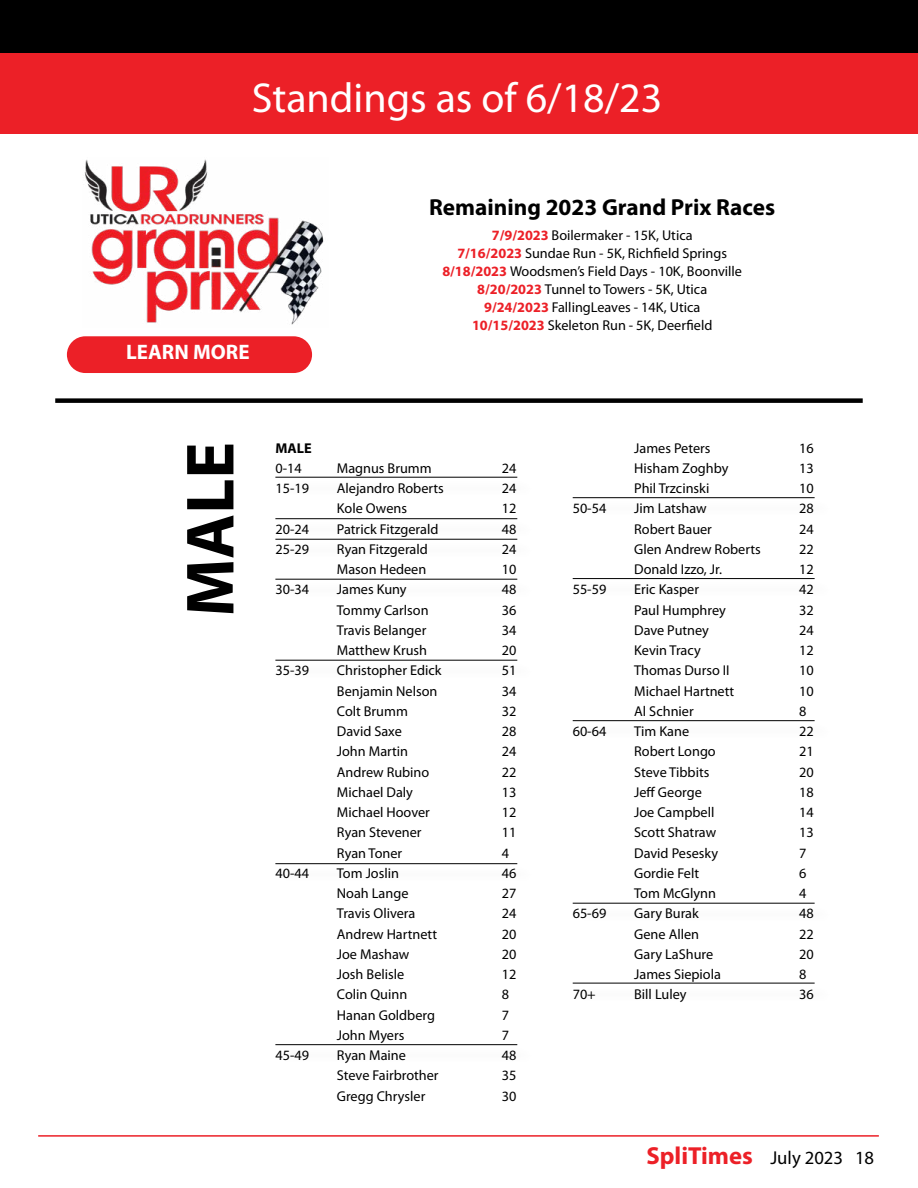
<style>
.page{position:relative;width:918px;height:1188px;background:#fff}
.page>*{position:absolute;margin:0;border:0;box-sizing:border-box;transform-origin:0 0}
.t1{font:700 68.7px "Myriad Pro";color:#000}
.t2{font:42px "Myriad Pro";color:#fff}
.t3{font:700 23.25px "Myriad Pro";color:#000}
.t4{font:700 21px "Myriad Pro";color:#fff}
.t5{font:18.75px "Myriad Pro";color:#000}
.t6{font:14.25px/18px "Myriad Pro";color:#000;text-align:center}
.t7{font:700 14.25px "Myriad Pro";color:#000}
.s1{font-weight:700;color:#ec2027}
.s2{font-weight:700;font-size:24.75px;color:#ec2027}
</style>
<div class="page">
<hr style="left:38px;top:1135px;width:841px;height:2px;background:#ec2027">
<div style="left:0;top:28px;width:918px;height:106px;background:#ec2027"></div>
<div style="left:0;top:0;width:918px;height:52px;background:#000"></div>
<div style="left:55px;top:398px;width:808px;height:5px;background:#000"></div>
<img style="left:84px;top:159px;width:240px;height:166px">
<div style="left:67px;top:336px;width:245px;height:37px;background:#ec2027;border-radius:18px"></div>
<hr style="left:275px;top:477px;width:242px;height:1px;background:#000">
<hr style="left:275px;top:518px;width:242px;height:1px;background:#000">
<hr style="left:275px;top:539px;width:242px;height:1px;background:#000">
<hr style="left:275px;top:579px;width:242px;height:1px;background:#000">
<hr style="left:275px;top:660px;width:242px;height:1px;background:#000">
<hr style="left:275px;top:863px;width:242px;height:1px;background:#000">
<hr style="left:275px;top:1044px;width:242px;height:1px;background:#000">
<hr style="left:573px;top:983px;width:242px;height:1px;background:#000">
<hr style="left:573px;top:903px;width:242px;height:1px;background:#000">
<hr style="left:573px;top:720px;width:242px;height:1px;background:#000">
<hr style="left:573px;top:578px;width:242px;height:1px;background:#000">
<hr style="left:573px;top:497px;width:242px;height:1px;background:#000">
<h2 class="t2" style="left:252px;top:72px;width:412px">Standings as of 6/18/23</h2>
<h3 class="t3" style="left:429px;top:192px;width:348px">Remaining 2023 Grand Prix Races</h3>
<h3 class="t4" style="left:126px;top:338px;width:125px">LEARN MORE</h3>
<p class="t6" style="left:442px;top:226px;width:301px"><span class="s1">7/9/2023</span> Boilermaker - 15K, Utica<br><span class="s1">7/16/2023</span> Sundae Run - 5K, Richfield Springs <span class="s1">8/18/2023</span> Woodsmen’s Field Days - 10K, Boonville <span class="s1">8/20/2023</span> Tunnel to Towers - 5K, Utica<br><span class="s1">9/24/2023</span> FallingLeaves - 14K, Utica<br><span class="s1">10/15/2023</span> Skeleton Run - 5K, Deerfield</p>
<h1 class="t1" style="left:166px;top:617px;width:176px;rotate:-90deg">MALE</h1>
<p class="t7" style="left:275px;top:439px;width:38px">MALE</p>
<p class="t6" style="left:275px;top:459px;width:28px">0-14</p>
<p class="t6" style="left:337px;top:459px;width:96px">Magnus Brumm</p>
<p class="t6" style="left:502px;top:459px;width:16px">24</p>
<p class="t6" style="left:275px;top:479px;width:35px">15-19</p>
<p class="t6" style="left:337px;top:479px;width:108px">Alejandro Roberts</p>
<p class="t6" style="left:502px;top:479px;width:16px">24</p>
<p class="t6" style="left:337px;top:499px;width:72px">Kole Owens</p>
<p class="t6" style="left:502px;top:499px;width:16px">12</p>
<p class="t6" style="left:275px;top:520px;width:35px">20-24</p>
<p class="t6" style="left:337px;top:520px;width:103px">Patrick Fitzgerald</p>
<p class="t6" style="left:502px;top:520px;width:16px">48</p>
<p class="t6" style="left:275px;top:540px;width:35px">25-29</p>
<p class="t6" style="left:337px;top:540px;width:93px">Ryan Fitzgerald</p>
<p class="t6" style="left:502px;top:540px;width:16px">24</p>
<p class="t6" style="left:337px;top:560px;width:91px">Mason Hedeen</p>
<p class="t6" style="left:502px;top:560px;width:16px">10</p>
<p class="t6" style="left:275px;top:580px;width:35px">30-34</p>
<p class="t6" style="left:337px;top:580px;width:71px">James Kuny</p>
<p class="t6" style="left:502px;top:580px;width:16px">48</p>
<p class="t6" style="left:337px;top:601px;width:93px">Tommy Carlson</p>
<p class="t6" style="left:502px;top:601px;width:16px">36</p>
<p class="t6" style="left:337px;top:621px;width:91px">Travis Belanger</p>
<p class="t6" style="left:502px;top:621px;width:16px">34</p>
<p class="t6" style="left:337px;top:641px;width:92px">Matthew Krush</p>
<p class="t6" style="left:502px;top:641px;width:16px">20</p>
<p class="t6" style="left:275px;top:661px;width:35px">35-39</p>
<p class="t6" style="left:337px;top:661px;width:106px">Christopher Edick</p>
<p class="t6" style="left:502px;top:661px;width:16px">51</p>
<p class="t6" style="left:337px;top:682px;width:102px">Benjamin Nelson</p>
<p class="t6" style="left:502px;top:682px;width:16px">34</p>
<p class="t6" style="left:337px;top:702px;width:73px">Colt Brumm</p>
<p class="t6" style="left:502px;top:702px;width:16px">32</p>
<p class="t6" style="left:337px;top:722px;width:66px">David Saxe</p>
<p class="t6" style="left:502px;top:722px;width:16px">28</p>
<p class="t6" style="left:337px;top:742px;width:73px">John Martin</p>
<p class="t6" style="left:502px;top:742px;width:16px">24</p>
<p class="t6" style="left:337px;top:763px;width:94px">Andrew Rubino</p>
<p class="t6" style="left:502px;top:763px;width:16px">22</p>
<p class="t6" style="left:337px;top:783px;width:78px">Michael Daly</p>
<p class="t6" style="left:502px;top:783px;width:16px">13</p>
<p class="t6" style="left:337px;top:803px;width:94px">Michael Hoover</p>
<p class="t6" style="left:502px;top:803px;width:16px">12</p>
<p class="t6" style="left:337px;top:823px;width:86px">Ryan Stevener</p>
<p class="t6" style="left:502px;top:823px;width:16px">11</p>
<p class="t6" style="left:337px;top:844px;width:67px">Ryan Toner</p>
<p class="t6" style="left:502px;top:844px;width:9px">4</p>
<p class="t6" style="left:275px;top:864px;width:35px">40-44</p>
<p class="t6" style="left:337px;top:864px;width:64px">Tom Joslin</p>
<p class="t6" style="left:502px;top:864px;width:16px">46</p>
<p class="t6" style="left:337px;top:884px;width:73px">Noah Lange</p>
<p class="t6" style="left:502px;top:884px;width:16px">27</p>
<p class="t6" style="left:337px;top:904px;width:80px">Travis Olivera</p>
<p class="t6" style="left:502px;top:904px;width:16px">24</p>
<p class="t6" style="left:337px;top:925px;width:102px">Andrew Hartnett</p>
<p class="t6" style="left:502px;top:925px;width:16px">20</p>
<p class="t6" style="left:337px;top:945px;width:74px">Joe Mashaw</p>
<p class="t6" style="left:502px;top:945px;width:16px">20</p>
<p class="t6" style="left:337px;top:965px;width:69px">Josh Belisle</p>
<p class="t6" style="left:502px;top:965px;width:16px">12</p>
<p class="t6" style="left:337px;top:985px;width:72px">Colin Quinn</p>
<p class="t6" style="left:502px;top:985px;width:9px">8</p>
<p class="t6" style="left:337px;top:1006px;width:100px">Hanan Goldberg</p>
<p class="t6" style="left:502px;top:1006px;width:9px">7</p>
<p class="t6" style="left:337px;top:1026px;width:69px">John Myers</p>
<p class="t6" style="left:502px;top:1026px;width:9px">7</p>
<p class="t6" style="left:275px;top:1046px;width:35px">45-49</p>
<p class="t6" style="left:337px;top:1046px;width:71px">Ryan Maine</p>
<p class="t6" style="left:502px;top:1046px;width:16px">48</p>
<p class="t6" style="left:337px;top:1066px;width:103px">Steve Fairbrother</p>
<p class="t6" style="left:502px;top:1066px;width:16px">35</p>
<p class="t6" style="left:337px;top:1087px;width:90px">Gregg Chrysler</p>
<p class="t6" style="left:502px;top:1087px;width:16px">30</p>
<p class="t6" style="left:634px;top:439px;width:78px">James Peters</p>
<p class="t6" style="left:799px;top:439px;width:16px">16</p>
<p class="t6" style="left:634px;top:459px;width:96px">Hisham Zoghby</p>
<p class="t6" style="left:799px;top:459px;width:16px">13</p>
<p class="t6" style="left:634px;top:479px;width:77px">Phil Trzcinski</p>
<p class="t6" style="left:799px;top:479px;width:16px">10</p>
<p class="t6" style="left:573px;top:499px;width:35px">50-54</p>
<p class="t6" style="left:634px;top:499px;width:74px">Jim Latshaw</p>
<p class="t6" style="left:799px;top:499px;width:16px">28</p>
<p class="t6" style="left:634px;top:520px;width:79px">Robert Bauer</p>
<p class="t6" style="left:799px;top:520px;width:16px">24</p>
<p class="t6" style="left:634px;top:540px;width:128px">Glen Andrew Roberts</p>
<p class="t6" style="left:799px;top:540px;width:16px">22</p>
<p class="t6" style="left:634px;top:560px;width:89px">Donald Izzo, Jr.</p>
<p class="t6" style="left:799px;top:560px;width:16px">12</p>
<p class="t6" style="left:573px;top:580px;width:35px">55-59</p>
<p class="t6" style="left:634px;top:580px;width:66px">Eric Kasper</p>
<p class="t6" style="left:799px;top:580px;width:16px">42</p>
<p class="t6" style="left:634px;top:601px;width:93px">Paul Humphrey</p>
<p class="t6" style="left:799px;top:601px;width:16px">32</p>
<p class="t6" style="left:634px;top:621px;width:76px">Dave Putney</p>
<p class="t6" style="left:799px;top:621px;width:16px">24</p>
<p class="t6" style="left:634px;top:641px;width:68px">Kevin Tracy</p>
<p class="t6" style="left:799px;top:641px;width:16px">12</p>
<p class="t6" style="left:634px;top:661px;width:97px">Thomas Durso II</p>
<p class="t6" style="left:799px;top:661px;width:16px">10</p>
<p class="t6" style="left:634px;top:682px;width:102px">Michael Hartnett</p>
<p class="t6" style="left:799px;top:682px;width:16px">10</p>
<p class="t6" style="left:634px;top:702px;width:61px">Al Schnier</p>
<p class="t6" style="left:799px;top:702px;width:9px">8</p>
<p class="t6" style="left:573px;top:722px;width:35px">60-64</p>
<p class="t6" style="left:634px;top:722px;width:57px">Tim Kane</p>
<p class="t6" style="left:799px;top:722px;width:16px">22</p>
<p class="t6" style="left:634px;top:742px;width:83px">Robert Longo</p>
<p class="t6" style="left:799px;top:742px;width:16px">21</p>
<p class="t6" style="left:634px;top:763px;width:77px">Steve Tibbits</p>
<p class="t6" style="left:799px;top:763px;width:16px">20</p>
<p class="t6" style="left:634px;top:783px;width:69px">Jeff George</p>
<p class="t6" style="left:799px;top:783px;width:16px">18</p>
<p class="t6" style="left:634px;top:803px;width:82px">Joe Campbell</p>
<p class="t6" style="left:799px;top:803px;width:16px">14</p>
<p class="t6" style="left:634px;top:823px;width:83px">Scott Shatraw</p>
<p class="t6" style="left:799px;top:823px;width:16px">13</p>
<p class="t6" style="left:634px;top:844px;width:85px">David Pesesky</p>
<p class="t6" style="left:799px;top:844px;width:9px">7</p>
<p class="t6" style="left:634px;top:864px;width:66px">Gordie Felt</p>
<p class="t6" style="left:799px;top:864px;width:9px">6</p>
<p class="t6" style="left:634px;top:884px;width:83px">Tom McGlynn</p>
<p class="t6" style="left:799px;top:884px;width:9px">4</p>
<p class="t6" style="left:573px;top:904px;width:35px">65-69</p>
<p class="t6" style="left:634px;top:904px;width:66px">Gary Burak</p>
<p class="t6" style="left:799px;top:904px;width:16px">48</p>
<p class="t6" style="left:634px;top:925px;width:66px">Gene Allen</p>
<p class="t6" style="left:799px;top:925px;width:16px">22</p>
<p class="t6" style="left:634px;top:945px;width:80px">Gary LaShure</p>
<p class="t6" style="left:799px;top:945px;width:16px">20</p>
<p class="t6" style="left:634px;top:965px;width:88px">James Siepiola</p>
<p class="t6" style="left:799px;top:965px;width:9px">8</p>
<p class="t6" style="left:573px;top:985px;width:25px">70+</p>
<p class="t6" style="left:634px;top:985px;width:54px">Bill Luley</p>
<p class="t6" style="left:799px;top:985px;width:16px">36</p>
<h3 class="t5" style="left:646px;top:1146px;width:229px"><span class="s2">SpliTimes</span> July 2023 18</h3>
</div>
